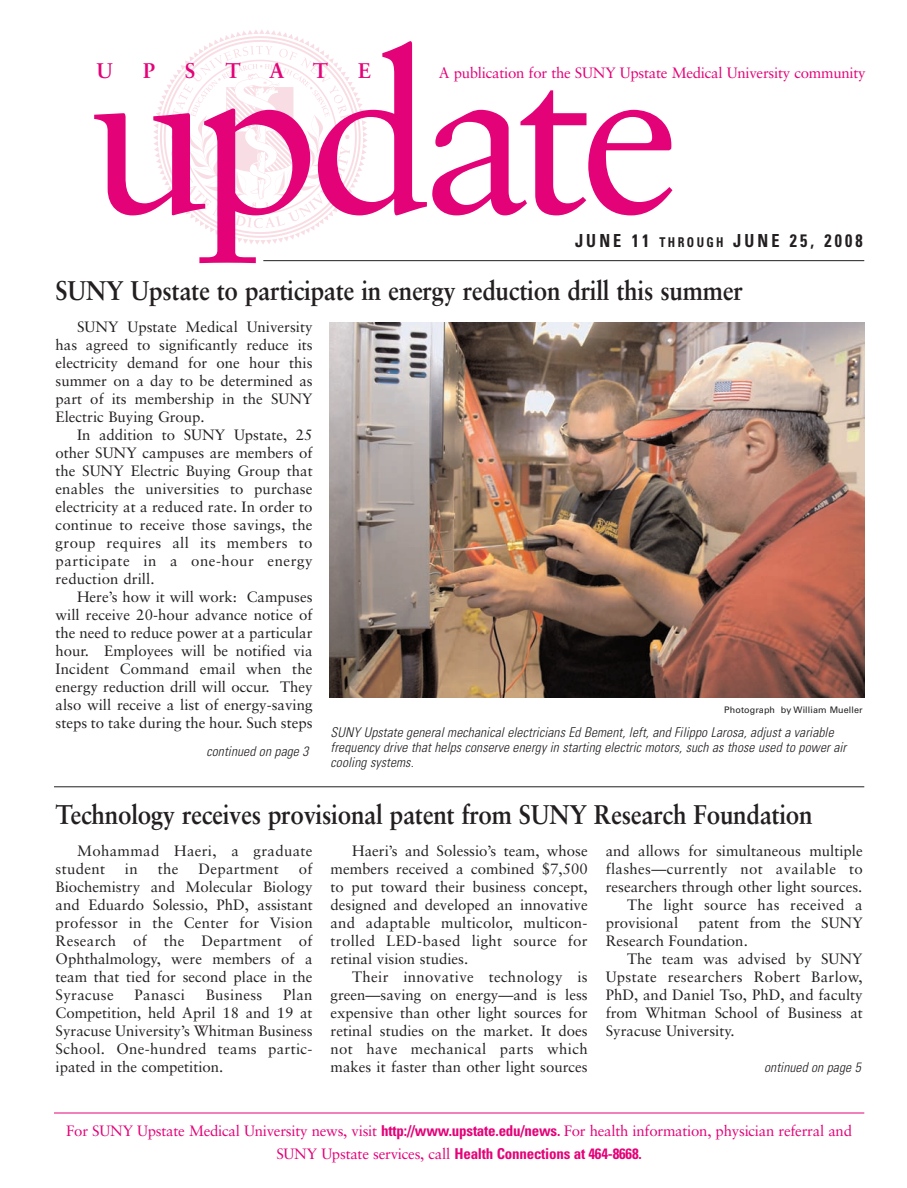
<style>
.page{position:relative;width:907px;height:1188px;background:#fff}
.page>*{position:absolute;margin:0;border:0;box-sizing:border-box;transform-origin:0 0}
.t1{font:223.8px "Sabon";letter-spacing:-.05em;color:#e40278}
.t2{font:700 27px "Sabon";letter-spacing:-.01em;color:#231f20;scale:.9 1}
.t3{font:700 21.15px "Sabon";color:#e40278}
.t4{font:700 condensed 18px "Univers";letter-spacing:.195em;color:#231f20;scale:.9 1}
.t5{font:15px/18px "Sabon";color:#231f20;text-align:justify}
.t6{font:15px "Sabon";letter-spacing:-.015em;color:#e40278}
.t7{font:15px/18px "Sabon";letter-spacing:.02em;color:#231f20}
.t8{font:700 condensed 15px "Univers";letter-spacing:-.015em;color:#e40278}
.t9{font:italic 300 condensed 13.5px/15px "Univers";letter-spacing:.01em;color:#231f20}
.t10{font:9px "Univers";letter-spacing:.01em;color:#231f20}
.s1{font-size:13.5px}
.s2{font-family:"Univers";font-weight:700;font-stretch:condensed}
.s3{font-family:"Sabon";font-weight:400;font-stretch:normal}
</style>
<div class="page">
<img style="left:153px;top:30px;width:214px;height:214px">
<hr style="left:263px;top:260px;width:601px;height:1px;background:#231f20">
<hr style="left:54px;top:1113px;width:810px;height:1px;background:#e40278">
<hr style="left:54px;top:786px;width:810px;height:1px;background:#231f20">
<img style="left:329px;top:323px;width:535px;height:375px">
<h1 class="t1" style="left:87px;top:41px;width:595px">update</h1>
<h3 class="t3" style="left:97px;top:62px;width:18px">U</h3>
<h3 class="t3" style="left:143px;top:62px;width:13px">P</h3>
<h3 class="t3" style="left:185px;top:62px;width:12px">S</h3>
<h3 class="t3" style="left:225px;top:62px;width:17px">T</h3>
<h3 class="t3" style="left:269px;top:62px;width:17px">A</h3>
<h3 class="t3" style="left:313px;top:62px;width:17px">T</h3>
<h3 class="t3" style="left:358px;top:62px;width:14px">E</h3>
<p class="t6" style="left:439px;top:67px;width:428px">A publication for the SUNY Upstate Medical University community</p>
<p class="t4" style="left:575px;top:234px;width:321px">JUNE 11 <span class="s1">THROUGH</span> JUNE 25, 2008</p>
<h2 class="t2" style="left:56px;top:280px;width:765px">SUNY Upstate to participate in energy reduction drill this summer</h2>
<p class="t5" style="left:56px;top:319px;width:259px;text-indent:22px">SUNY Upstate Medical University has agreed to significantly reduce its electricity demand for one hour this summer on a day to be determined as part of its membership in the SUNY Electric Buying Group.</p>
<p class="t5" style="left:56px;top:427px;width:259px;text-indent:22px">In addition to SUNY Upstate, 25 other SUNY campuses are members of the SUNY Electric Buying Group that enables the universities to purchase electricity at a reduced rate. In order to continue to receive those savings, the group requires all its members to participate in a one-hour energy reduction drill.</p>
<p class="t5" style="left:55px;top:589px;width:259px;text-indent:22px">Here’s how it will work: Campuses will receive 20-hour advance notice of the need to reduce power at a particular hour. Employees will be notified via Incident Command email when the energy reduction drill will occur. They also will receive a list of energy-saving steps to take during the hour. Such steps</p>
<p class="t9" style="left:206px;top:745px;width:103px">continued on page 3</p>
<p class="t10" style="left:724px;top:706px;width:140px">Photograph by William Mueller</p>
<p class="t9" style="left:330px;top:726px;width:517px">SUNY Upstate general mechanical electricians Ed Bement, left, and Filippo Larosa, adjust a variable frequency drive that helps conserve energy in starting electric motors, such as those used to power air cooling systems.</p>
<h2 class="t2" style="left:56px;top:804px;width:843px">Technology receives provisional patent from SUNY Research Foundation</h2>
<p class="t7" style="left:56px;top:843px;width:258px;text-indent:22px">Mohammad Haeri, a graduate student</p>
<p class="t5" style="left:56px;top:861px;width:259px;text-indent:243px">of Biochemistry and Molecular Biology and Eduardo Solessio, PhD, assistant professor in the Center for Vision Research of the Department of Ophthalmology, were members of a team that tied for second place in the Syracuse</p>
<p class="t5" style="left:125px;top:861px;width:14px">in</p>
<p class="t5" style="left:158px;top:861px;width:22px">the</p>
<p class="t7" style="left:198px;top:861px;width:82px">Department</p>
<p class="t5" style="left:56px;top:987px;width:259px;text-indent:228px">Plan Competition, held April 18 and 19 at Syracuse University’s Whitman Business School. One-hundred teams partic&shy;ipated in the competition.</p>
<p class="t7" style="left:135px;top:987px;width:52px">Panasci</p>
<p class="t7" style="left:206px;top:987px;width:58px">Business</p>
<p class="t5" style="left:330px;top:843px;width:259px;text-indent:22px">Haeri’s and Solessio’s team, whose members received a combined $7,500 to put toward their business concept, designed and developed an innovative and adaptable multicolor, multicon&shy;trolled LED-based light source for retinal vision studies.</p>
<p class="t5" style="left:330px;top:969px;width:259px;text-indent:22px">Their innovative technology is green—saving on energy—and is less expensive than other light sources for retinal studies on the market. It does not have mechanical parts which makes it faster than other light sources</p>
<p class="t5" style="left:605px;top:843px;width:259px">and allows for simultaneous multiple</p>
<p class="t7" style="left:605px;top:861px;width:258px">flashes—currently not available to</p>
<p class="t5" style="left:605px;top:879px;width:258px">researchers through other light sources.</p>
<p class="t5" style="left:627px;top:897px;width:237px">The light source has received a</p>
<p class="t5" style="left:605px;top:915px;width:74px">provisional</p>
<p class="t5" style="left:605px;top:915px;width:259px;text-indent:93px">patent from the SUNY<br>Research Foundation.</p>
<p class="t5" style="left:605px;top:951px;width:259px;text-indent:22px">The team was advised by SUNY Upstate researchers Robert Barlow, PhD, and Daniel Tso, PhD, and faculty from Whitman School of Business at Syracuse University.</p>
<p class="t9" style="left:764px;top:1061px;width:98px">ontinued on page 5</p>
<p class="t6" style="left:66px;top:1125px;width:787px">For SUNY Upstate Medical University news, visit <span class="s2">http://www.upstate.edu/news.</span> For health information, physician referral and</p>
<p class="t8" style="left:276px;top:1148px;width:367px"><span class="s3">SUNY Upstate services, call</span> Health Connections at 464-8668.</p>
</div>
